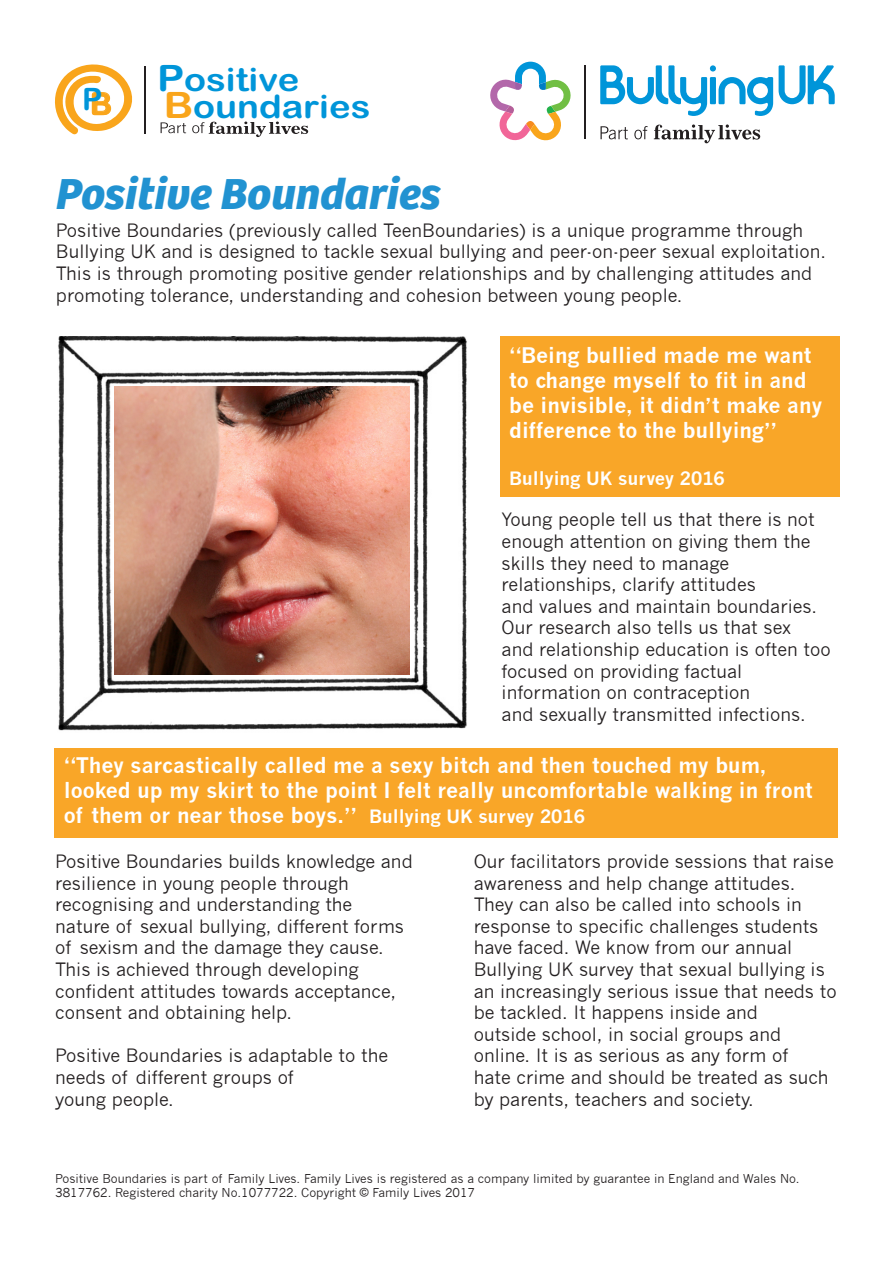
<style>
.page{position:relative;width:893px;height:1263px;background:#fff}
.page>*{position:absolute;margin:0;border:0;box-sizing:border-box;transform-origin:0 0}
.t1{font:italic 700 45px "Bree";color:#2192d1}
.t2{font:32.4px "Arial Rounded MT Bold";color:#0095d9;scale:1.12 1}
.t3{font:30.9px "Arial Rounded MT Bold";color:#0095d9}
.t4{font:700 21px/25.2px "News Gothic";color:#fff}
.t5{font:18px/21.6px "News Gothic";color:#231f20}
.t6{font:700 18px "News Gothic";color:#fff}
.t7{font:12px/14.4px "News Gothic";color:#231f20}
.s1{font-size:36.45px}
.s2{color:#f9a51b}
.s3{font-size:36.45px;color:#f9a51b}
.s4{font-size:18px}
</style>
<div class="page">
<hr style="left:584px;top:65px;width:1px;height:74px;background:#231f20">
<svg style="left:600px;top:65px;width:173px;height:51px"></svg>
<svg style="left:779px;top:65px;width:56px;height:39px"></svg>
<svg style="left:600px;top:126px;width:28px;height:13px"></svg>
<svg style="left:634px;top:126px;width:14px;height:13px"></svg>
<svg style="left:654px;top:124px;width:106px;height:19px"></svg>
<svg style="left:490px;top:62px;width:81px;height:79px"></svg>
<div style="left:500px;top:336px;width:339px;height:161px;background:#f9a628"></div>
<svg style="left:55px;top:64px;width:78px;height:71px"></svg>
<hr style="left:145px;top:67px;width:1px;height:67px;background:#231f20">
<svg style="left:161px;top:122px;width:25px;height:11px"></svg>
<svg style="left:192px;top:122px;width:116px;height:15px"></svg>
<div style="left:54px;top:749px;width:784px;height:89px;background:#f9a628"></div>
<img style="left:58px;top:336px;width:409px;height:395px">
<img style="left:115px;top:386px;width:294px;height:289px">
<p class="t2" style="left:157px;top:60px;width:129px"><span class="s1">P</span>ositive</p>
<p class="t3" style="left:82px;top:80px;width:31px">P<span class="s2">B</span></p>
<p class="t2" style="left:164px;top:87px;width:186px"><span class="s3">B</span>oundaries</p>
<p class="t1" style="left:54px;top:168px;width:386px">Positive Boundaries</p>
<p class="t5" style="left:56px;top:220px;width:772px">Positive Boundaries (previously called TeenBoundaries) is a unique programme through Bullying UK and is designed to tackle sexual bullying and peer-on-peer sexual exploitation.<br>This is through promoting positive gender relationships and by challenging attitudes and promoting tolerance, understanding and cohesion between young people.</p>
<p class="t4" style="left:509px;top:342px;width:315px">“Being bullied made me want to change myself to fit in and be invisible, it didn’t make any difference to the bullying”</p>
<p class="t6" style="left:509px;top:467px;width:217px">Bullying UK survey 2016</p>
<p class="t5" style="left:502px;top:509px;width:315px">Young people tell us that there is not enough attention on giving them the skills they need to manage</p>
<p class="t5" style="left:502px;top:574px;width:256px">relationships, clarify attitudes</p>
<p class="t5" style="left:502px;top:595px;width:317px">and values and maintain boundaries.<br>Our research also tells us that sex</p>
<p class="t5" style="left:502px;top:639px;width:331px">and relationship education is often too</p>
<p class="t5" style="left:502px;top:660px;width:242px">focused on providing factual</p>
<p class="t5" style="left:502px;top:682px;width:250px">information on contraception</p>
<p class="t5" style="left:502px;top:703px;width:306px">and sexually transmitted infections.</p>
<p class="t4" style="left:64px;top:752px;width:751px">“They sarcastically called me a sexy bitch and then touched my bum, looked up my skirt to the point I felt really uncomfortable walking in front of them or near those boys.” <span class="s4">Bullying UK survey 2016</span></p>
<p class="t5" style="left:55px;top:851px;width:359px">Positive Boundaries builds knowledge and resilience in young people through</p>
<p class="t5" style="left:55px;top:894px;width:299px">recognising and understanding the</p>
<p class="t5" style="left:55px;top:915px;width:350px">nature of sexual bullying, different forms of sexism and the damage they cause.<br>This is achieved through developing</p>
<p class="t5" style="left:55px;top:980px;width:342px">confident attitudes towards acceptance, consent and obtaining help.</p>
<p class="t5" style="left:55px;top:1045px;width:334px">Positive Boundaries is adaptable to the needs of different groups of</p>
<p class="t5" style="left:55px;top:1088px;width:120px">young people.</p>
<p class="t5" style="left:474px;top:851px;width:362px">Our facilitators provide sessions that raise awareness and help change attitudes.<br>They can also be called into schools in response to specific challenges students have faced. We know from our annual</p>
<p class="t5" style="left:474px;top:959px;width:364px">Bullying UK survey that sexual bullying is an increasingly serious issue that needs to be tackled. It happens inside and</p>
<p class="t5" style="left:474px;top:1023px;width:309px">outside school, in social groups and</p>
<p class="t5" style="left:474px;top:1045px;width:316px">online. It is as serious as any form of</p>
<p class="t5" style="left:474px;top:1067px;width:356px">hate crime and should be treated as such by parents, teachers and society.</p>
<p class="t7" style="left:55px;top:1171px;width:746px">Positive Boundaries is part of Family Lives. Family Lives is registered as a company limited by guarantee in England and Wales No.<br>3817762. Registered charity No.1077722. Copyright © Family Lives 2017</p>
</div>
